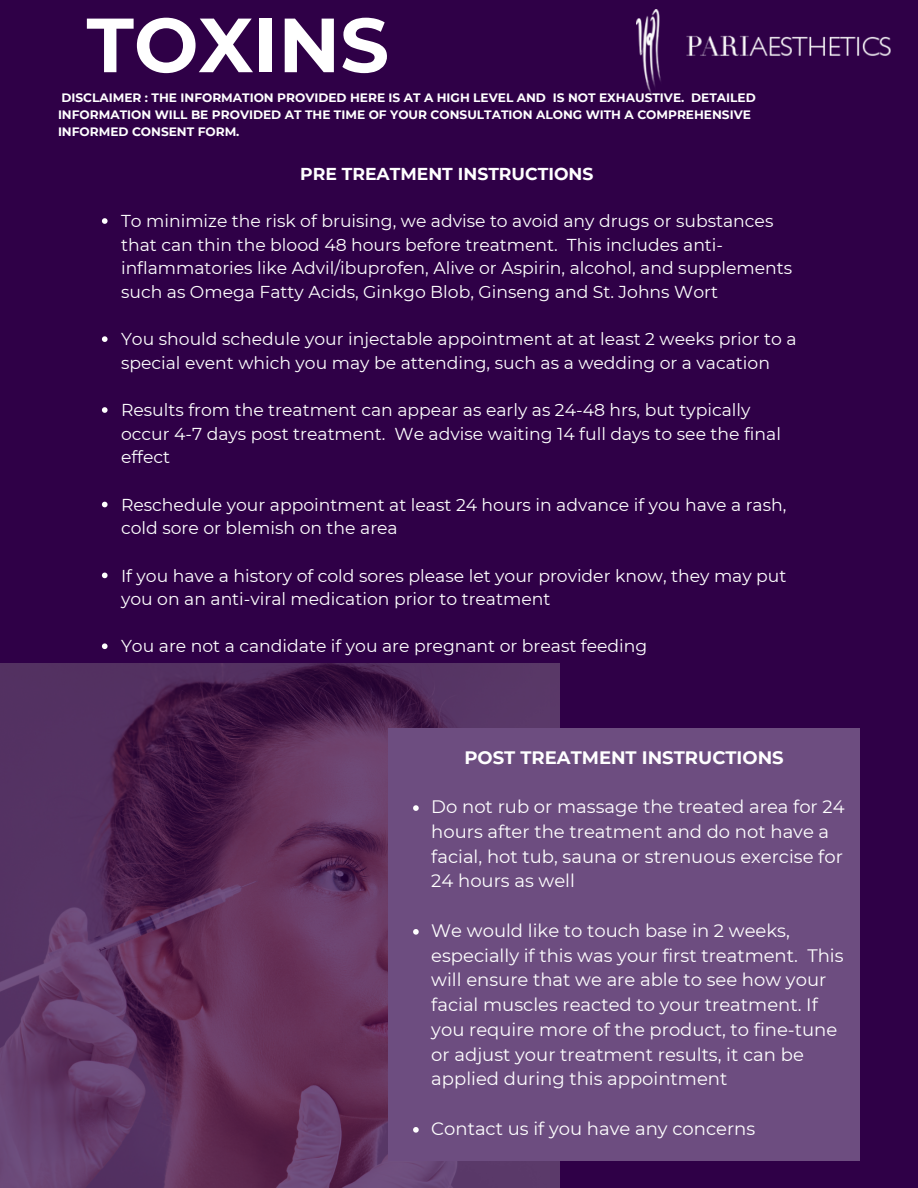
<style>
.page{position:relative;width:918px;height:1188px;background:#2f0047}
.page>*{position:absolute;margin:0;border:0;box-sizing:border-box;transform-origin:0 0}
.t1{font:700 76.65px "Montserrat";color:#fff}
.t2{font:18px/24.8px "Montserrat";color:#fff}
.t3{font:700 18px "Montserrat";color:#fff}
.t4{font:17.25px/23.7px "Montserrat";color:#fff}
.t5{font:700 17.25px "Montserrat";color:#fff}
.t6{font:700 12.15px/17px "Montserrat";color:#fff}
</style>
<div class="page">
<img style="left:0;top:663px;width:559px;height:525px">
<svg style="left:102px;top:218px;width:6px;height:6px"></svg>
<svg style="left:102px;top:336px;width:6px;height:6px"></svg>
<svg style="left:102px;top:407px;width:6px;height:6px"></svg>
<svg style="left:102px;top:502px;width:6px;height:5px"></svg>
<svg style="left:102px;top:573px;width:6px;height:5px"></svg>
<svg style="left:102px;top:643px;width:6px;height:6px"></svg>
<div style="left:388px;top:728px;width:472px;height:433px;background:#6d4d80"></div>
<img style="left:636px;top:9px;width:255px;height:85px">
<svg style="left:413px;top:805px;width:6px;height:6px"></svg>
<svg style="left:413px;top:929px;width:6px;height:6px"></svg>
<svg style="left:413px;top:1127px;width:6px;height:6px"></svg>
<p class="t1" style="left:87px;top:-2px;width:304px">TOXINS</p>
<p class="t6" style="left:58px;top:89px;width:699px">DISCLAIMER : THE INFORMATION PROVIDED HERE IS AT A HIGH LEVEL AND IS NOT EXHAUSTIVE. DETAILED<br>INFORMATION WILL BE PROVIDED AT THE TIME OF YOUR CONSULTATION ALONG WITH A COMPREHENSIVE<br>INFORMED CONSENT FORM.</p>
<p class="t5" style="left:300px;top:163px;width:295px">PRE TREATMENT INSTRUCTIONS</p>
<p class="t4" style="left:121px;top:209px;width:673px">To minimize the risk of bruising, we advise to avoid any drugs or substances that can thin the blood 48 hours before treatment. This includes anti&shy;inflammatories like Advil/ibuprofen, Alive or Aspirin, alcohol, and supplements such as Omega Fatty Acids, Ginkgo Blob, Ginseng and St. Johns Wort</p>
<p class="t4" style="left:121px;top:327px;width:677px">You should schedule your injectable appointment at at least 2 weeks prior to a special event which you may be attending, such as a wedding or a vacation</p>
<p class="t4" style="left:121px;top:398px;width:661px">Results from the treatment can appear as early as 24-48 hrs, but typically occur 4-7 days post treatment. We advise waiting 14 full days to see the final effect</p>
<p class="t4" style="left:121px;top:493px;width:667px">Reschedule your appointment at least 24 hours in advance if you have a rash, cold sore or blemish on the area</p>
<p class="t4" style="left:121px;top:564px;width:667px">If you have a history of cold sores please let your provider know, they may put you on an anti-viral medication prior to treatment</p>
<p class="t4" style="left:121px;top:634px;width:528px">You are not a candidate if you are pregnant or breast feeding</p>
<p class="t3" style="left:464px;top:746px;width:321px">POST TREATMENT INSTRUCTIONS</p>
<p class="t2" style="left:431px;top:794px;width:415px">Do not rub or massage the treated area for 24 hours after the treatment and do not have a facial, hot tub, sauna or strenuous exercise for 24 hours as well</p>
<p class="t2" style="left:431px;top:918px;width:414px">We would like to touch base in 2 weeks, especially if this was your first treatment. This will ensure that we are able to see how your facial muscles reacted to your treatment. If you require more of the product, to fine-tune or adjust your treatment results, it can be applied during this appointment</p>
<p class="t2" style="left:431px;top:1116px;width:325px">Contact us if you have any concerns</p>
</div>
